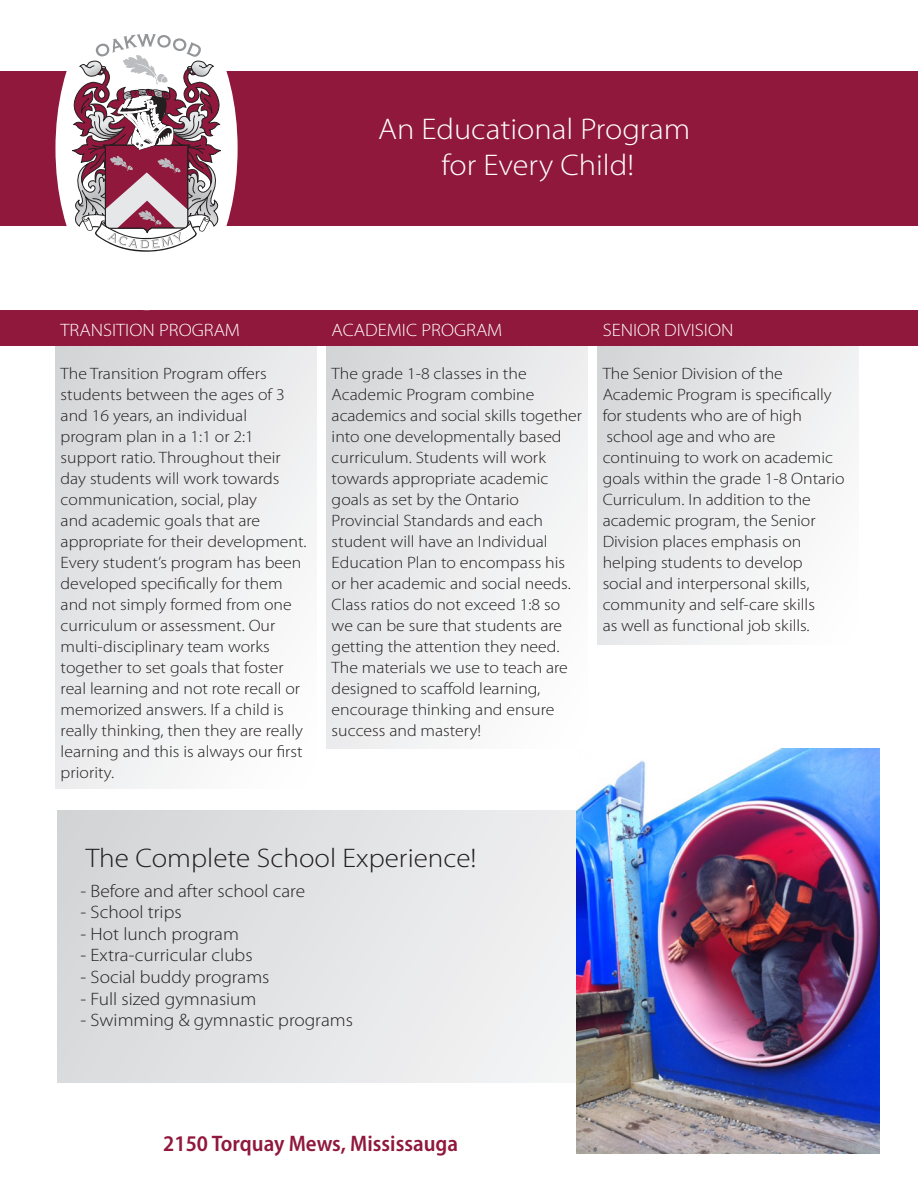
<style>
.page{position:relative;width:918px;height:1188px;background:#fff}
.page>*{position:absolute;margin:0;border:0;box-sizing:border-box;transform-origin:0 0}
.t1{font:300 30px/36px "Myriad Pro";color:#fff;text-align:center;scale:1.08 1}
.t2{font:300 27px "Myriad Pro";color:#231f20;scale:1.08 1}
.t3{font:600 semi-condensed 22.5px "Myriad Pro";color:#90183d}
.t4{font:300 18px "Myriad Pro";color:#231f20;scale:1.08 1}
.t5{font:300 18px "Myriad Pro";color:#fff;scale:1.08 1}
.t6{font:300 16.5px/21px "Myriad Pro";color:#231f20;scale:1.08 1}
</style>
<div class="page">
<div style="left:55px;top:338px;width:262px;height:450px;background:linear-gradient(to right,#dfe0e2,#f7f7f8)"></div>
<div style="left:326px;top:338px;width:262px;height:411px;background:linear-gradient(to right,#dedfe1,#f8f8f8)"></div>
<div style="left:597px;top:338px;width:261px;height:307px;background:linear-gradient(to right,#dddee0,#f9fafa)"></div>
<div style="left:58px;top:811px;width:802px;height:271px;background:linear-gradient(to bottom,#dfe0e2,#e7e8e9)"></div>
<div style="left:0;top:71px;width:918px;height:155px;background:#90183d"></div>
<div style="left:0;top:310px;width:918px;height:36px;background:#90183d"></div>
<svg style="left:55px;top:71px;width:183px;height:155px;fill:#fff"></svg>
<svg style="left:71px;top:34px;width:152px;height:218px"></svg>
<img style="left:577px;top:749px;width:302px;height:405px">
<p class="t1" style="left:378px;top:111px;width:291px">An Educational Program for Every Child!</p>
<p class="t5" style="left:61px;top:321px;width:168px">TRANSITION PROGRAM</p>
<p class="t6" style="left:61px;top:363px;width:229px">The Transition Program offers students between the ages of 3 and 16 years, an individual program plan in a 1:1 or 2:1 support ratio. Throughout their day students will work towards communication, social, play<br>and academic goals that are appropriate for their development.<br>Every student’s program has been developed specifically for them and not simply formed from one curriculum or assessment. Our multi-disciplinary team works together to set goals that foster real learning and not rote recall or memorized answers. If a child is really thinking, then they are really learning and this is always our first priority.</p>
<p class="t5" style="left:332px;top:321px;width:160px">ACADEMIC PROGRAM</p>
<p class="t6" style="left:332px;top:363px;width:233px">The grade 1-8 classes in the<br>Academic Program combine academics and social skills together into one developmentally based curriculum. Students will work towards appropriate academic goals as set by the Ontario<br>Provincial Standards and each student will have an Individual<br>Education Plan to encompass his or her academic and social needs.<br>Class ratios do not exceed 1:8 so we can be sure that students are getting the attention they need.<br>The materials we use to teach are designed to scaffold learning, encourage thinking and ensure success and mastery!</p>
<p class="t5" style="left:603px;top:320px;width:123px">SENIOR DIVISION</p>
<p class="t6" style="left:603px;top:363px;width:226px">The Senior Division of the<br>Academic Program is specifically for students who are of high school age and who are continuing to work on academic goals within the grade 1-8 Ontario<br>Curriculum. In addition to the academic program, the Senior<br>Division places emphasis on helping students to develop social and interpersonal skills, community and self-care skills<br>as well as functional job skills.</p>
<p class="t2" style="left:86px;top:843px;width:363px">The Complete School Experience!</p>
<p class="t4" style="left:81px;top:881px;width:210px">- Before and after school care</p>
<p class="t4" style="left:81px;top:902px;width:95px">- School trips</p>
<p class="t4" style="left:81px;top:924px;width:148px">- Hot lunch program</p>
<p class="t4" style="left:81px;top:946px;width:161px">- Extra-curricular clubs</p>
<p class="t4" style="left:81px;top:967px;width:176px">- Social buddy programs</p>
<p class="t4" style="left:81px;top:989px;width:164px">- Full sized gymnasium</p>
<p class="t4" style="left:81px;top:1010px;width:254px">- Swimming &amp; gymnastic programs</p>
<p class="t3" style="left:163px;top:1131px;width:296px">2150 Torquay Mews, Mississauga</p>
</div>
